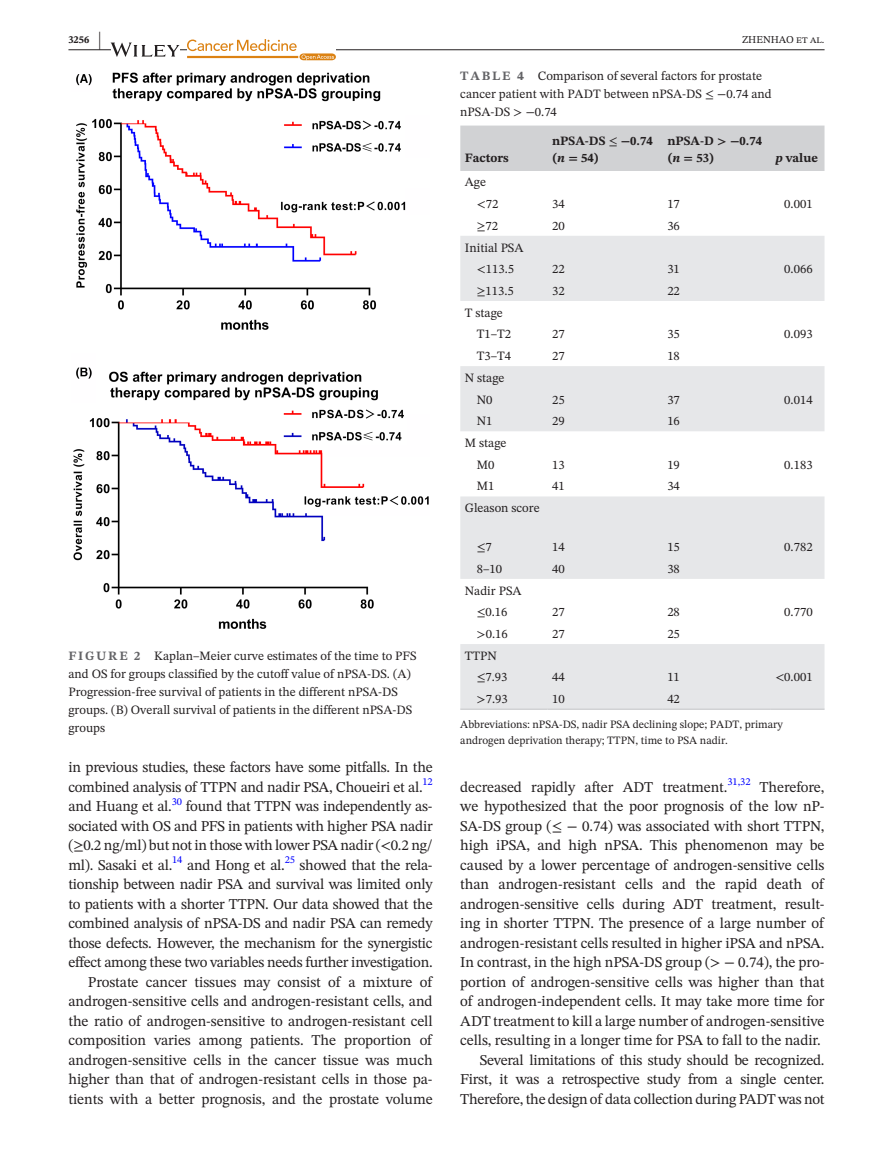
<style>
.page{position:relative;width:893px;height:1174px;background:#fff}
.page>*{position:absolute;margin:0;border:0;box-sizing:border-box;transform-origin:0 0}
.t1{font:15px/19.5px "STIX Two Text";letter-spacing:-.005em;color:#231f20;text-align:right}
.t2{font:12.75px/21.8px "STIX Two Text";color:#231f20}
.t3{font:700 12.75px/17.2px "STIX Two Text";color:#231f20}
.t4{font:12.75px "STIX Math";color:#231f20}
.t5{font:11.25px/15.8px "STIX Two Text";color:#231f20}
.t6{font:10.5px "STIX Two Text";letter-spacing:-.02em;color:#00f}
.t7{font:10.5px "STIX Two Text";color:#231f20}
.t8{font:700 10.5px "STIX Two Text";color:#231f20}
.s1{font-size:21px}
.s2{font-weight:700;color:#636366}
.s3{font-family:"STIX Math"}
.s4{font-family:"STIX Math";font-weight:400}
.s5{font-style:italic}
.s6{font-family:"STIX"}
.s7{font-family:"STIX Two Text"}
</style>
<div class="page">
<hr style="left:68px;top:49px;width:756px;height:1px;background:#231f20">
<svg style="left:111px;top:43px;width:68px;height:14px"></svg>
<svg style="left:187px;top:39px;width:149px;height:21px"></svg>
<img style="left:73px;top:72px;width:356px;height:556px">
<div style="left:460px;top:126px;width:364px;height:45px;background:#d1d2d4"></div>
<svg style="left:460px;top:236px;width:364px;height:472px;fill:#e6e7e9"></svg>
<hr style="left:460px;top:708px;width:88px;height:2px;background:#d1d2d4">
<hr style="left:548px;top:708px;width:115px;height:2px;background:#d1d2d4">
<hr style="left:663px;top:708px;width:108px;height:2px;background:#d1d2d4">
<hr style="left:771px;top:708px;width:53px;height:2px;background:#d1d2d4">
<p class="t8" style="left:68px;top:32px;width:34px">3256 <span class="s1">|</span></p>
<p class="t7" style="left:742px;top:32px;width:84px">ZHENHAO et al.</p>
<p class="t2" style="left:460px;top:66px;width:313px;line-height:18px"><span class="s2">TABLE 4</span> Comparison of several factors for prostate cancer patient with PADT between nPSA-DS <span class="s3">≤</span> −0.74 and nPSA-DS &gt; −0.74</p>
<p class="t3" style="left:465px;top:149px;width:46px">Factors</p>
<p class="t3" style="left:552px;top:132px;width:102px">nPSA-DS <span class="s4">≤</span> −0.74 (<span class="s5">n</span> <span class="s6">=</span> 54)</p>
<p class="t3" style="left:667px;top:132px;width:96px">nPSA-D <span class="s6">&gt;</span> −0.74 (<span class="s5">n</span> <span class="s6">=</span> 53)</p>
<p class="t3" style="left:775px;top:149px;width:44px"><span class="s5">p</span> value</p>
<p class="t2" style="left:477px;top:171px;width:23px;text-indent:-12px">Age &lt;72</p>
<p class="t2" style="left:552px;top:193px;width:14px">34</p>
<p class="t2" style="left:667px;top:193px;width:14px">17</p>
<p class="t2" style="left:784px;top:193px;width:30px">0.001</p>
<p class="t2" style="left:477px;top:215px;width:23px"><span class="s3">≥</span>72</p>
<p class="t2" style="left:552px;top:215px;width:14px">20</p>
<p class="t2" style="left:667px;top:215px;width:14px">36</p>
<p class="t2" style="left:465px;top:236px;width:60px;text-align:center">Initial PSA &lt;113.5</p>
<p class="t2" style="left:552px;top:258px;width:14px">22</p>
<p class="t2" style="left:667px;top:258px;width:14px">31</p>
<p class="t2" style="left:784px;top:258px;width:30px">0.066</p>
<p class="t2" style="left:477px;top:280px;width:39px"><span class="s3">≥</span>113.5</p>
<p class="t2" style="left:552px;top:280px;width:14px">32</p>
<p class="t2" style="left:667px;top:280px;width:14px">22</p>
<p class="t2" style="left:477px;top:301px;width:36px;text-indent:-12px">T stage<br>T1–T2</p>
<p class="t2" style="left:552px;top:323px;width:14px">27</p>
<p class="t2" style="left:667px;top:323px;width:14px">35</p>
<p class="t2" style="left:784px;top:323px;width:30px">0.093</p>
<p class="t2" style="left:477px;top:345px;width:36px">T3–T4</p>
<p class="t2" style="left:552px;top:345px;width:14px">27</p>
<p class="t2" style="left:667px;top:345px;width:14px">18</p>
<p class="t2" style="left:465px;top:367px;width:41px;text-align:center">N stage<br>N0</p>
<p class="t2" style="left:552px;top:388px;width:14px">25</p>
<p class="t2" style="left:667px;top:388px;width:14px">37</p>
<p class="t2" style="left:784px;top:388px;width:30px">0.014</p>
<p class="t2" style="left:477px;top:410px;width:17px">N1</p>
<p class="t2" style="left:552px;top:410px;width:14px">29</p>
<p class="t2" style="left:667px;top:410px;width:14px">16</p>
<p class="t2" style="left:465px;top:432px;width:43px;text-align:center">M stage<br>M0</p>
<p class="t2" style="left:552px;top:453px;width:14px">13</p>
<p class="t2" style="left:667px;top:453px;width:14px">19</p>
<p class="t2" style="left:784px;top:453px;width:30px">0.183</p>
<p class="t2" style="left:68px;top:647px;width:350px;line-height:18px"><span class="s2">FIGURE 2</span> Kaplan–Meier curve estimates of the time to PFS and OS for groups classified by the cutoff value of nPSA-DS. (A)<br>Progression-free survival of patients in the different nPSA-DS groups. (B) Overall survival of patients in the different nPSA-DS groups</p>
<p class="t1" style="left:68px;top:757px;width:366px;text-align:left">in previous studies, these factors have some pitfalls. In the combined analysis of TTPN and nadir PSA, Choueiri et al.</p>
<p class="t6" style="left:422px;top:774px;width:12px">12</p>
<p class="t1" style="left:68px;top:796px;width:105px">and Huang et al.</p>
<p class="t6" style="left:172px;top:793px;width:12px">30</p>
<p class="t1" style="left:68px;top:796px;width:366px;text-align:justify;text-indent:117px">found that TTPN was independently as&shy;sociated with OS and PFS in patients with higher PSA nadir (<span class="s3">≥</span>0.2 ng/ml) but not in those with lower PSA nadir (&lt;0.2 ng/ ml). Sasaki et al.</p>
<p class="t6" style="left:172px;top:852px;width:12px">14</p>
<p class="t1" style="left:187px;top:855px;width:99px">and Hong et al.</p>
<p class="t6" style="left:285px;top:852px;width:12px">25</p>
<p class="t1" style="left:68px;top:855px;width:366px">showed that the rela-<br>tionship between nadir PSA and survival was limited only to patients with a shorter TTPN. Our data showed that the combined analysis of nPSA-DS and nadir PSA can remedy those defects. However, the mechanism for the synergistic effect among these two variables needs further investigation.<br>Prostate cancer tissues may consist of a mixture of androgen-sensitive cells and androgen-resistant cells, and the ratio of androgen-sensitive to androgen-resistant cell composition varies among patients. The proportion of androgen-sensitive cells in the cancer tissue was much higher than that of androgen-resistant cells in those pa&shy;tients with a better prognosis, and the prostate volume</p>
<p class="t2" style="left:477px;top:475px;width:19px">M1</p>
<p class="t2" style="left:552px;top:475px;width:14px">41</p>
<p class="t2" style="left:667px;top:475px;width:14px">34</p>
<p class="t2" style="left:465px;top:497px;width:76px">Gleason score</p>
<p class="t4" style="left:477px;top:539px;width:17px">≤<span class="s7">7</span></p>
<p class="t2" style="left:552px;top:536px;width:14px">14</p>
<p class="t2" style="left:667px;top:536px;width:14px">15</p>
<p class="t2" style="left:784px;top:536px;width:30px">0.782</p>
<p class="t2" style="left:477px;top:557px;width:27px">8–10</p>
<p class="t2" style="left:552px;top:557px;width:14px">40</p>
<p class="t2" style="left:667px;top:557px;width:14px">38</p>
<p class="t2" style="left:465px;top:579px;width:58px;text-align:center">Nadir PSA <span class="s3">≤</span>0.16</p>
<p class="t2" style="left:552px;top:601px;width:14px">27</p>
<p class="t2" style="left:667px;top:601px;width:14px">28</p>
<p class="t2" style="left:784px;top:601px;width:30px">0.770</p>
<p class="t2" style="left:477px;top:623px;width:32px">&gt;0.16</p>
<p class="t2" style="left:552px;top:623px;width:14px">27</p>
<p class="t2" style="left:667px;top:623px;width:14px">25</p>
<p class="t2" style="left:477px;top:644px;width:32px;text-indent:-12px">TTPN <span class="s3">≤</span>7.93</p>
<p class="t2" style="left:552px;top:666px;width:14px">44</p>
<p class="t2" style="left:667px;top:666px;width:14px">11</p>
<p class="t2" style="left:775px;top:666px;width:39px">&lt;0.001</p>
<p class="t2" style="left:477px;top:688px;width:32px">&gt;7.93</p>
<p class="t2" style="left:552px;top:688px;width:14px">10</p>
<p class="t2" style="left:667px;top:688px;width:14px">42</p>
<p class="t5" style="left:460px;top:716px;width:324px">Abbreviations: nPSA-DS, nadir PSA declining slope; PADT, primary androgen deprivation therapy; TTPN, time to PSA nadir.</p>
<p class="t1" style="left:460px;top:777px;width:269px">decreased rapidly after ADT treatment.</p>
<p class="t6" style="left:727px;top:774px;width:25px">31,32</p>
<p class="t1" style="left:460px;top:777px;width:366px">Therefore,<br>we hypothesized that the poor prognosis of the low nP-SA-DS group (<span class="s3">≤</span> − 0.74) was associated with short TTPN, high iPSA, and high nPSA. This phenomenon may be caused by a lower percentage of androgen-sensitive cells than androgen-resistant cells and the rapid death of androgen-sensitive cells during ADT treatment, result&shy;ing in shorter TTPN. The presence of a large number of androgen-resistant cells resulted in higher iPSA and nPSA.<br>In contrast, in the high nPSA-DS group (&gt; − 0.74), the pro&shy;portion of androgen-sensitive cells was higher than that of androgen-independent cells. It may take more time for ADT treatment to kill a large number of androgen-sensitive cells, resulting in a longer time for PSA to fall to the nadir.<br>Several limitations of this study should be recognized.<br>First, it was a retrospective study from a single center.<br>Therefore, the design of data collection during PADT was not</p>
</div>
